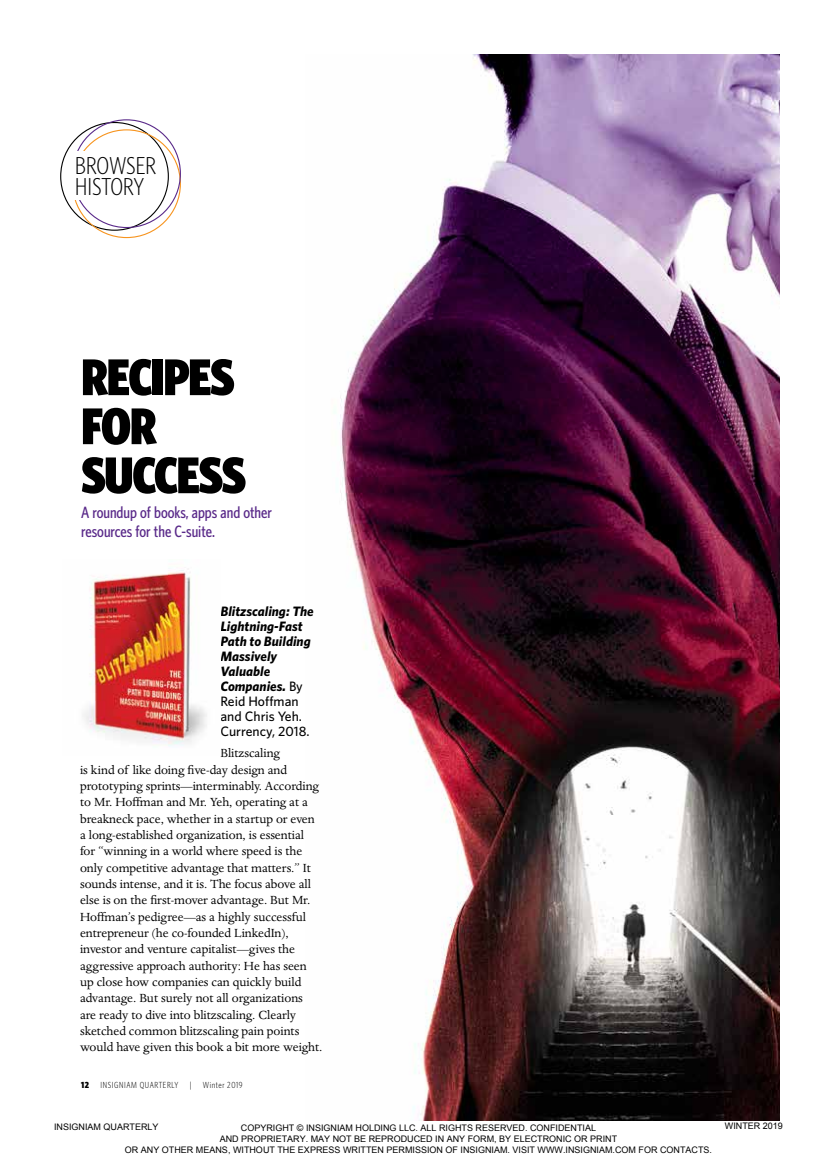
<style>
.page{position:relative;width:837px;height:1175px;background:#fff}
.page>*{position:absolute;margin:0;border:0;box-sizing:border-box;transform-origin:0 0}
.t1{font:900 51.75px/49.1px "Whitney Condensed";letter-spacing:-.03em;color:#000}
.t2{font:300 24.45px/21.8px "Whitney Condensed";letter-spacing:-.005em;color:#000}
.t3{font:500 16.35px/19px "Whitney Condensed";color:#592989}
.t4{font:13.65px/16.4px "Dante MT Std";letter-spacing:-.005em;color:#000}
.t5{font:italic 700 13.65px/15px "Whitney";color:#000}
.t6{font:9px/10.8px "Arial";color:#000;text-align:center}
.t7{font:300 8.85px "Whitney Condensed";letter-spacing:.07em;color:#000}
.t8{font:900 8.85px "Whitney Condensed";color:#000}
.s1{font-weight:500;font-style:normal}
</style>
<div class="page">
<img style="left:334px;top:54px;width:446px;height:1066px">
<img style="left:83px;top:570px;width:124px;height:176px">
<h2 class="t2" style="left:75px;top:154px;width:82px">BROWSER<br>HISTORY</h2>
<h1 class="t1" style="left:81px;top:352px;width:166px">RECIPES<br>FOR<br>SUCCESS</h1>
<p class="t3" style="left:81px;top:502px;width:192px">A roundup of books, apps and other resources for the C-suite.</p>
<p class="t5" style="left:220px;top:603px;width:95px">Blitzscaling: The<br>Lightning-Fast<br>Path to Building<br>Massively<br>Valuable<br>Companies. <span class="s1">By<br>Reid Hoffman and Chris Yeh.<br>Currency, 2018.</span></p>
<p class="t4" style="left:80px;top:745px;width:244px;text-indent:140px">Blitzscaling<br>is kind of like doing five-day design and prototyping sprints—interminably. According to Mr. Hoffman and Mr. Yeh, operating at a breakneck pace, whether in a startup or even a long-established organization, is essential for “winning in a world where speed is the only competitive advantage that matters.” It sounds intense, and it is. The focus above all else is on the first-mover advantage. But Mr.<br>Hoffman’s pedigree—as a highly successful entrepreneur (he co-founded LinkedIn), investor and venture capitalist—gives the aggressive approach authority: He has seen up close how companies can quickly build advantage. But surely not all organizations are ready to dive into blitzscaling. Clearly sketched common blitzscaling pain points would have given this book a bit more weight.</p>
<p class="t8" style="left:81px;top:1079px;width:10px">12</p>
<p class="t7" style="left:101px;top:1079px;width:79px">INSIGNIAM QUARTERLY</p>
<p class="t7" style="left:190px;top:1079px;width:3px">|</p>
<p class="t7" style="left:203px;top:1079px;width:41px">Winter 2019</p>
<p class="t6" style="left:125px;top:1122px;width:589px">COPYRIGHT © INSIGNIAM HOLDING LLC. ALL RIGHTS RESERVED. CONFIDENTIAL<br>AND PROPRIETARY. MAY NOT BE REPRODUCED IN ANY FORM, BY ELECTRONIC OR PRINT<br>OR ANY OTHER MEANS, WITHOUT THE EXPRESS WRITTEN PERMISSION OF INSIGNIAM. VISIT WWW.INSIGNIAM.COM FOR CONTACTS.</p>
<p class="t6" style="left:725px;top:1120px;width:60px">WINTER 2019</p>
<p class="t6" style="left:54px;top:1121px;width:106px">INSIGNIAM QUARTERLY</p>
</div>
